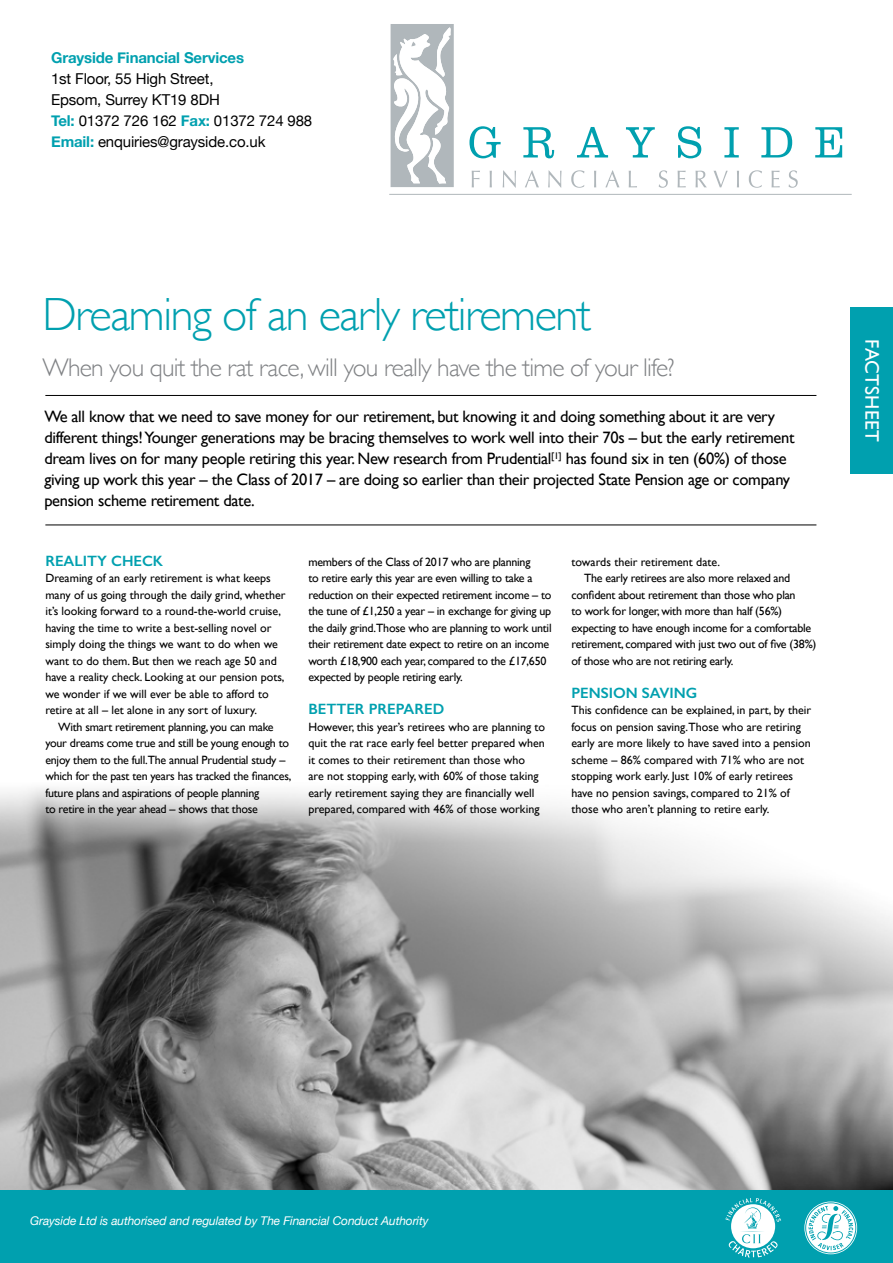
<style>
.page{position:relative;width:893px;height:1263px;background:#fff}
.page>*{position:absolute;margin:0;border:0;box-sizing:border-box;transform-origin:0 0}
.t1{font:300 46.5px "Gill Sans";letter-spacing:-.03em;color:#00a0af}
.t2{font:300 25.5px "Gill Sans";letter-spacing:-.03em;color:#808285}
.t3{font:19.5px "Gill Sans";letter-spacing:.01em;color:#fff}
.t4{font:16.5px/21px "Gill Sans";letter-spacing:-.02em;color:#000}
.t5{font:15px/21px "Helvetica Neue";letter-spacing:-.01em;color:#000}
.t6{font:600 15px "Gill Sans";color:#00a0af}
.t7{font:700 15px "Helvetica Neue";letter-spacing:-.01em;color:#00a0af}
.t8{font:12px/16.5px "Gill Sans";color:#000}
.t9{font:12px/16.5px "Gill Sans";letter-spacing:-.02em;color:#000}
.t10{font:italic 12px "Helvetica Neue";letter-spacing:-.01em;color:#fff}
.s1{font-weight:700;color:#00a0af}
</style>
<div class="page">
<img style="left:0;top:788px;width:893px;height:402px">
<hr style="left:45px;top:525px;width:771px;height:1px;background:#000">
<hr style="left:45px;top:395px;width:771px;height:1px;background:#000">
<div style="left:851px;top:307px;width:42px;height:166px;background:#00a0af"></div>
<div style="left:0;top:1190px;width:893px;height:73px;background:#00a0af"></div>
<svg style="left:469px;top:126px;width:32px;height:32px"></svg>
<svg style="left:523px;top:127px;width:31px;height:31px"></svg>
<svg style="left:577px;top:127px;width:31px;height:30px"></svg>
<svg style="left:626px;top:127px;width:29px;height:30px"></svg>
<svg style="left:678px;top:126px;width:23px;height:32px"></svg>
<svg style="left:724px;top:127px;width:15px;height:30px"></svg>
<svg style="left:761px;top:127px;width:31px;height:30px"></svg>
<svg style="left:815px;top:127px;width:27px;height:30px"></svg>
<svg style="left:472px;top:171px;width:8px;height:16px"></svg>
<svg style="left:490px;top:171px;width:2px;height:16px"></svg>
<svg style="left:503px;top:170px;width:13px;height:18px"></svg>
<svg style="left:525px;top:170px;width:14px;height:17px"></svg>
<svg style="left:548px;top:170px;width:14px;height:18px"></svg>
<svg style="left:571px;top:170px;width:13px;height:18px"></svg>
<svg style="left:594px;top:171px;width:2px;height:16px"></svg>
<svg style="left:605px;top:170px;width:15px;height:17px"></svg>
<svg style="left:629px;top:171px;width:8px;height:16px"></svg>
<svg style="left:659px;top:170px;width:9px;height:18px"></svg>
<svg style="left:678px;top:171px;width:8px;height:16px"></svg>
<svg style="left:696px;top:171px;width:11px;height:16px"></svg>
<svg style="left:713px;top:171px;width:15px;height:16px"></svg>
<svg style="left:737px;top:171px;width:2px;height:16px"></svg>
<svg style="left:749px;top:170px;width:13px;height:18px"></svg>
<svg style="left:771px;top:171px;width:9px;height:16px"></svg>
<svg style="left:788px;top:170px;width:10px;height:18px"></svg>
<hr style="left:389px;top:194px;width:463px;height:1px;background:#b0b7bb">
<svg style="left:391px;top:24px;width:63px;height:163px"></svg>
<svg style="left:804px;top:1201px;width:53px;height:53px"></svg>
<svg style="left:725px;top:1198px;width:56px;height:59px"></svg>
<p class="t7" style="left:51px;top:49px;width:195px">Grayside Financial Services</p>
<p class="t5" style="left:51px;top:68px;width:263px">1st Floor, 55 High Street,<br>Epsom, Surrey KT19 8DH<br><span class="s1">Tel:</span> 01372 726 162 <span class="s1">Fax:</span> 01372 724 988<br><span class="s1">Email:</span> enquiries@grayside.co.uk</p>
<h1 class="t1" style="left:43px;top:288px;width:550px">Dreaming of an early retirement</h1>
<h2 class="t2" style="left:43px;top:353px;width:634px">When you quit the rat race, will you really have the time of your life?</h2>
<p class="t4" style="left:44px;top:406px;width:752px">We all know that we need to save money for our retirement, but knowing it and doing something about it are very different things! Younger generations may be bracing themselves to work well into their 70s – but the early retirement dream lives on for many people retiring this year. New research from Prudential<sup>[1]</sup> has found six in ten (60%) of those giving up work this year – the Class of 2017 – are doing so earlier than their projected State Pension age or company pension scheme retirement date.</p>
<p class="t6" style="left:45px;top:551px;width:119px">REALITY CHECK</p>
<p class="t8" style="left:45px;top:570px;width:242px">Dreaming of an early retirement is what keeps many of us going through the daily grind, whether it’s looking forward to a round-the-world cruise, having the time to write a best-selling novel or simply doing the things we want to do when we want to do them. But then we reach age 50 and have a reality check. Looking at our pension pots, we wonder if we will ever be able to afford to retire at all – let alone in any sort of luxury.</p>
<p class="t9" style="left:45px;top:718px;width:248px;text-indent:13px">With smart retirement planning, you can make your dreams come true and still be young enough to enjoy them to the full.The annual Prudential study – which for the past ten years has tracked the finances, future plans and aspirations of people planning<br>to retire in the year ahead – shows that those</p>
<p class="t9" style="left:308px;top:553px;width:245px">members of the Class of 2017 who are planning<br>to retire early this year are even willing to take a reduction on their expected retirement income – to the tune of £1,250 a year – in exchange for giving up the daily grind.Those who are planning to work until their retirement date expect to retire on an income worth £18,900 each year, compared to the £17,650 expected by people retiring early.</p>
<p class="t6" style="left:308px;top:700px;width:137px">BETTER PREPARED</p>
<p class="t8" style="left:308px;top:718px;width:238px">However, this year’s retirees who are planning to quit the rat race early feel better prepared when it comes to their retirement than those who<br>are not stopping early, with 60% of those taking early retirement saying they are financially well prepared, compared with 46% of those working</p>
<p class="t8" style="left:571px;top:553px;width:150px">towards their retirement date.</p>
<p class="t9" style="left:584px;top:570px;width:208px">The early retirees are also more relaxed and</p>
<p class="t9" style="left:571px;top:586px;width:226px">confident about retirement than those who plan</p>
<p class="t9" style="left:571px;top:603px;width:212px">to work for longer, with more than half (56%)</p>
<p class="t9" style="left:571px;top:619px;width:241px">expecting to have enough income for a comfortable</p>
<p class="t9" style="left:571px;top:636px;width:246px">retirement, compared with just two out of five (38%)</p>
<p class="t9" style="left:571px;top:652px;width:163px">of those who are not retiring early.</p>
<p class="t6" style="left:571px;top:683px;width:127px">PENSION SAVING</p>
<p class="t8" style="left:571px;top:702px;width:241px">This confidence can be explained, in part, by their focus on pension saving.Those who are retiring early are more likely to have saved into a pension scheme – 86% compared with 71% who are not stopping work early. Just 10% of early retirees have no pension savings, compared to 21% of those who aren’t planning to retire early.</p>
<h3 class="t3" style="left:883px;top:339px;width:104px;rotate:90deg">FACTSHEET</h3>
<p class="t10" style="left:30px;top:1214px;width:400px">Grayside Ltd is authorised and regulated by The Financial Conduct Authority</p>
</div>
